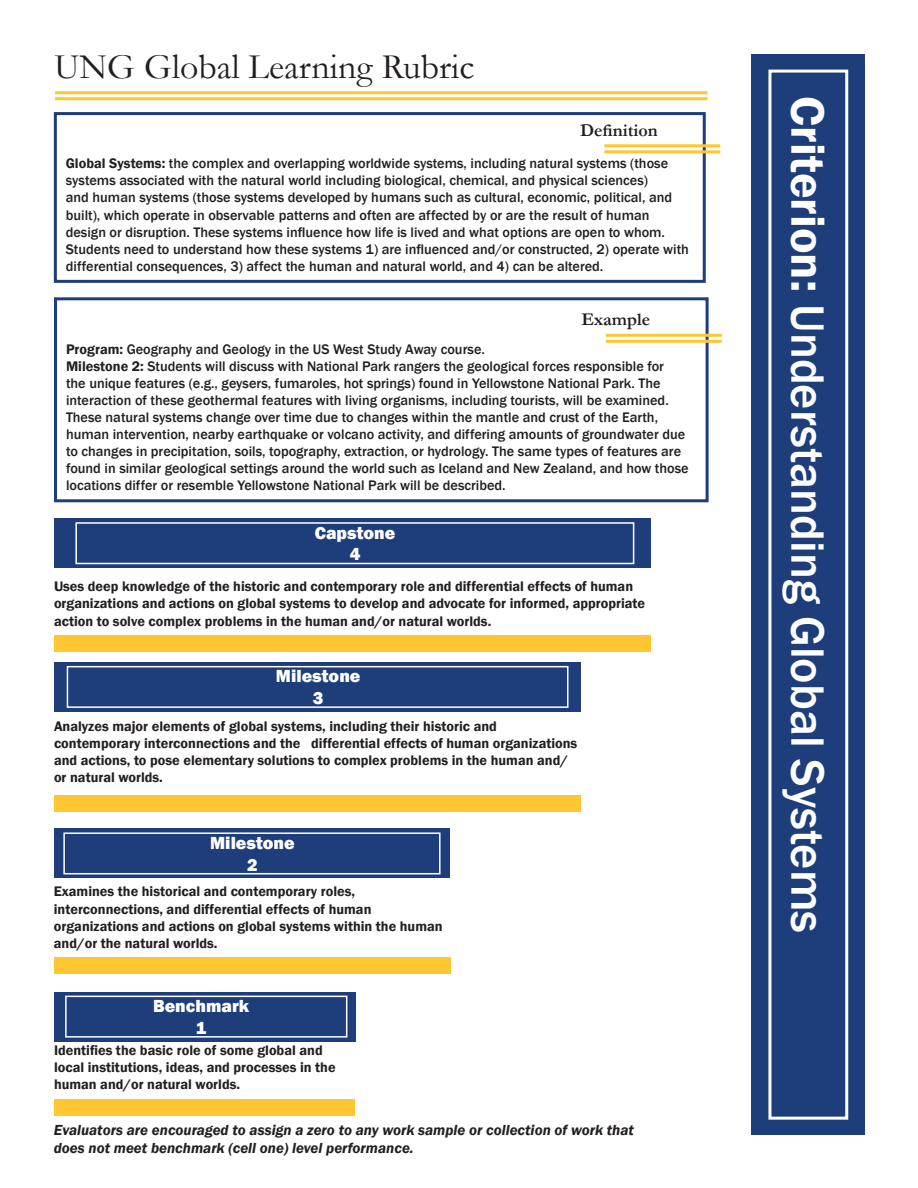
<style>
.page{position:relative;width:918px;height:1188px;background:#fff}
.page>*{position:absolute;margin:0;border:0;box-sizing:border-box;transform-origin:0 0}
.t1{font:500 48px "Franklin Gothic";color:#fff}
.t2{font:36px "Garamond";color:#231f20}
.t3{font:800 18px "Franklin Gothic";color:#fff}
.t4{font:700 18px "Garamond";color:#231f20}
.t5{font:italic 600 15px/18px "Franklin Gothic";color:#231f20}
.t6{font:500 14.25px/17.1px "Franklin Gothic";color:#231f20}
.t7{font:600 14.25px/17.1px "Franklin Gothic";color:#231f20}
.s1{font-weight:600}
</style>
<div class="page">
<hr style="left:55px;top:91px;width:653px;height:3px;background:#fec630">
<hr style="left:55px;top:97px;width:653px;height:3px;background:#fec630">
<div style="left:752px;top:55px;width:113px;height:1080px;background:#1e3d7b"></div>
<div style="left:768px;top:70px;width:80px;height:1050px;background:#1e3d7b;border:3px solid #fff"></div>
<div style="left:54px;top:112px;width:652px;height:171px;border:3px solid #1e3d7b"></div>
<hr style="left:604px;top:144px;width:116px;height:3px;background:#fec630">
<hr style="left:604px;top:150px;width:116px;height:3px;background:#fec630">
<div style="left:54px;top:297px;width:655px;height:205px;border:3px solid #1e3d7b"></div>
<hr style="left:606px;top:334px;width:116px;height:3px;background:#fec630">
<hr style="left:606px;top:340px;width:116px;height:3px;background:#fec630">
<div style="left:54px;top:795px;width:526px;height:16px;background:#fec630"></div>
<div style="left:54px;top:635px;width:596px;height:17px;background:#fec630"></div>
<div style="left:54px;top:957px;width:396px;height:17px;background:#fec630"></div>
<div style="left:54px;top:1100px;width:301px;height:16px;background:#fec630"></div>
<div style="left:54px;top:518px;width:596px;height:50px;background:#1e3d7b"></div>
<div style="left:75px;top:522px;width:559px;height:42px;background:#1e3d7b;border:2px solid #fff"></div>
<div style="left:54px;top:992px;width:302px;height:49px;background:#1e3d7b"></div>
<div style="left:65px;top:996px;width:282px;height:42px;background:#1e3d7b;border:2px solid #fff"></div>
<div style="left:54px;top:829px;width:396px;height:49px;background:#1e3d7b"></div>
<div style="left:63px;top:832px;width:378px;height:42px;background:#1e3d7b;border:2px solid #fff"></div>
<div style="left:54px;top:662px;width:526px;height:50px;background:#1e3d7b"></div>
<div style="left:67px;top:666px;width:502px;height:42px;background:#1e3d7b;border:2px solid #fff"></div>
<p class="t2" style="left:54px;top:42px;width:422px">UNG Global Learning Rubric</p>
<p class="t4" style="left:580px;top:118px;width:79px">Definition</p>
<p class="t6" style="left:66px;top:155px;width:625px"><span class="s1">Global Systems:</span> the complex and overlapping worldwide systems, including natural systems (those systems associated with the natural world including biological, chemical, and physical sciences)<br>and human systems (those systems developed by humans such as cultural, economic, political, and built), which operate in observable patterns and often are affected by or are the result of human design or disruption. These systems influence how life is lived and what options are open to whom.<br>Students need to understand how these systems 1) are influenced and/or constructed, 2) operate with differential consequences, 3) affect the human and natural world, and 4) can be altered.</p>
<p class="t4" style="left:582px;top:308px;width:70px">Example</p>
<p class="t6" style="left:66px;top:340px;width:420px"><span class="s1">Program:</span> Geography and Geology in the US West Study Away course.</p>
<p class="t6" style="left:66px;top:357px;width:624px"><span class="s1">Milestone 2:</span> Students will discuss with National Park rangers the geological forces responsible for<br>the unique features (e.g., geysers, fumaroles, hot springs) found in Yellowstone National Park. The interaction of these geothermal features with living organisms, including tourists, will be examined.<br>These natural systems change over time due to changes within the mantle and crust of the Earth, human intervention, nearby earthquake or volcano activity, and differing amounts of groundwater due to changes in precipitation, soils, topography, extraction, or hydrology. The same types of features are found in similar geological settings around the world such as Iceland and New Zealand, and how those locations differ or resemble Yellowstone National Park will be described.</p>
<p class="t3" style="left:315px;top:521px;width:82px">Capstone</p>
<p class="t3" style="left:350px;top:543px;width:12px">4</p>
<p class="t7" style="left:54px;top:578px;width:593px">Uses deep knowledge of the historic and contemporary role and differential effects of human organizations and actions on global systems to develop and advocate for informed, appropriate action to solve complex problems in the human and/or natural worlds.</p>
<p class="t3" style="left:276px;top:665px;width:86px">Milestone</p>
<p class="t3" style="left:313px;top:686px;width:12px">3</p>
<p class="t7" style="left:54px;top:718px;width:525px">Analyzes major elements of global systems, including their historic and contemporary interconnections and the differential effects of human organizations and actions, to pose elementary solutions to complex problems in the human and/ or natural worlds.</p>
<p class="t3" style="left:210px;top:831px;width:86px">Milestone</p>
<p class="t3" style="left:247px;top:853px;width:12px">2</p>
<p class="t7" style="left:54px;top:883px;width:303px">Examines the historical and contemporary roles,</p>
<p class="t7" style="left:54px;top:900px;width:319px">interconnections, and differential effects of human</p>
<p class="t7" style="left:54px;top:918px;width:390px">organizations and actions on global systems within the human and/or the natural worlds.</p>
<p class="t3" style="left:153px;top:994px;width:98px">Benchmark</p>
<p class="t3" style="left:196px;top:1016px;width:12px">1</p>
<p class="t7" style="left:54px;top:1042px;width:283px">Identifies the basic role of some global and local institutions, ideas, and processes in the human and/or natural worlds.</p>
<p class="t5" style="left:54px;top:1120px;width:582px">Evaluators are encouraged to assign a zero to any work sample or collection of work that does not meet benchmark (cell one) level performance.</p>
<p class="t1" style="left:837px;top:96px;width:838px;rotate:90deg"><span class="s1">Criterion:</span> Understanding Global Systems</p>
</div>
